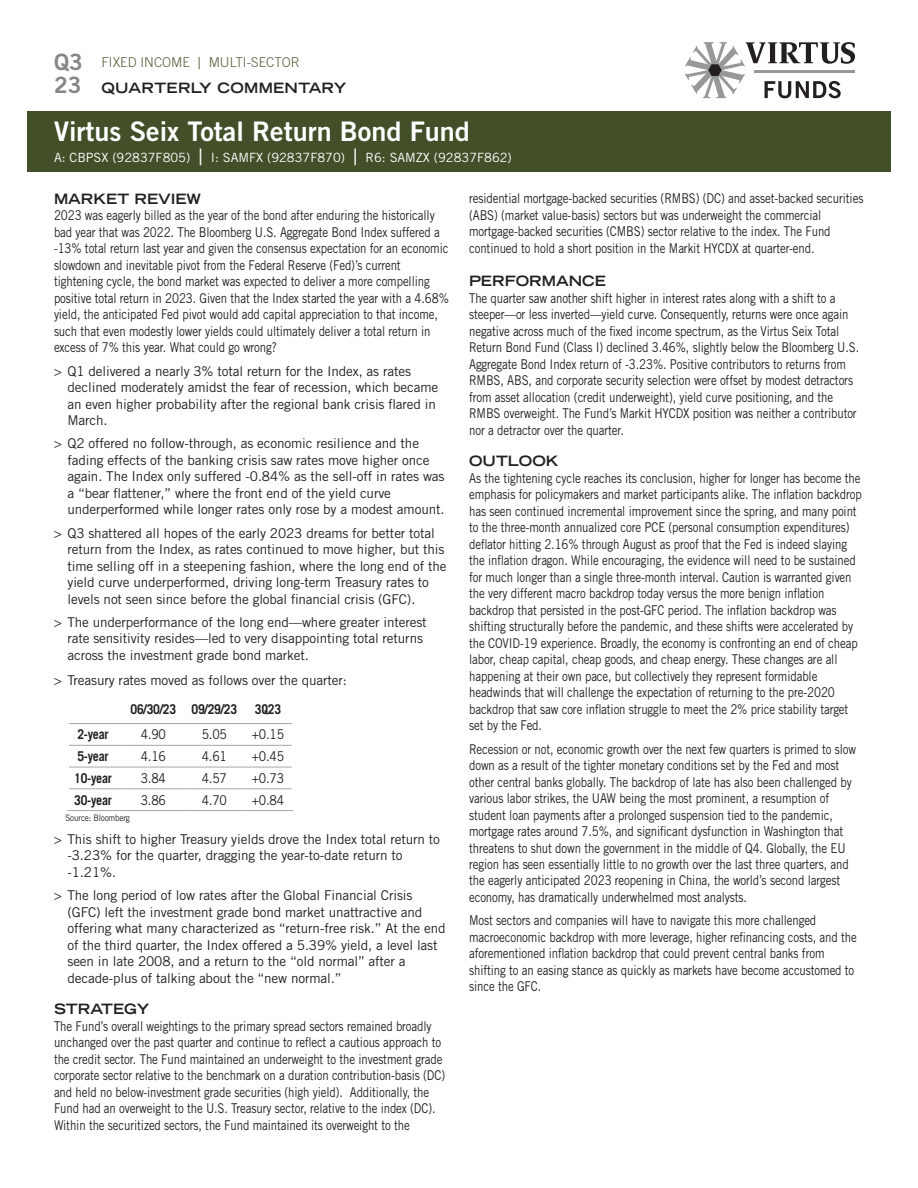
<style>
.page{position:relative;width:918px;height:1188px;background:#fff}
.page>*{position:absolute;margin:0;border:0;box-sizing:border-box;transform-origin:0 0}
.t1{font:27px "Trade Gothic LT Std Bd 2";color:#fff}
.t2{font:22.5px/22.5px "Trade Gothic LT Std Bd 2";color:#868686}
.t3{font:700 expanded 14.25px "Trade Gothic LH";color:#231f20}
.t4{font:700 expanded 14.25px "Trade Gothic LH";letter-spacing:.02em;color:#231f20}
.t5{font:13.5px/16.5px "Trade Gothic LT Std";letter-spacing:-.01em;color:#231f20;scale:.85 1}
.t6{font:13.5px/16.5px "Trade Gothic LT Std";letter-spacing:-.01em;color:#231f20}
.t7{font:13.5px "Trade Gothic LT Std";letter-spacing:-.01em;color:#231f20;scale:.9 1}
.t8{font:700 13.5px "Trade Gothic LT Std";letter-spacing:-.02em;color:#231f20;scale:.9 1}
.t9{font:300 13.5px "Trade Gothic LT Std";color:#57603d}
.t10{font:12.75px "Trade Gothic LT Std";color:#fff}
.t11{font:9px "Trade Gothic LT Std";letter-spacing:-.02em;color:#231f20;scale:.9 1}
.s1{font-size:16.5px}
.s2{font-size:22.5px}
</style>
<div class="page">
<div style="left:27px;top:111px;width:864px;height:61px;background:#424f28"></div>
<hr style="left:69px;top:767px;width:53px;height:1px;background:#a3a7a9">
<hr style="left:122px;top:767px;width:63px;height:1px;background:#a3a7a9">
<hr style="left:185px;top:767px;width:59px;height:1px;background:#a3a7a9">
<hr style="left:244px;top:767px;width:48px;height:1px;background:#a3a7a9">
<hr style="left:69px;top:788px;width:53px;height:1px;background:#a3a7a9">
<hr style="left:122px;top:788px;width:63px;height:1px;background:#a3a7a9">
<hr style="left:185px;top:788px;width:59px;height:1px;background:#a3a7a9">
<hr style="left:244px;top:788px;width:48px;height:1px;background:#a3a7a9">
<hr style="left:69px;top:723px;width:53px;height:1px;background:#a3a7a9">
<hr style="left:122px;top:723px;width:63px;height:1px;background:#a3a7a9">
<hr style="left:185px;top:723px;width:59px;height:1px;background:#a3a7a9">
<hr style="left:244px;top:723px;width:48px;height:1px;background:#a3a7a9">
<hr style="left:69px;top:745px;width:53px;height:1px;background:#a3a7a9">
<hr style="left:122px;top:745px;width:63px;height:1px;background:#a3a7a9">
<hr style="left:185px;top:745px;width:59px;height:1px;background:#a3a7a9">
<hr style="left:244px;top:745px;width:48px;height:1px;background:#a3a7a9">
<hr style="left:68px;top:810px;width:54px;height:1px;background:#a3a7a9">
<hr style="left:122px;top:810px;width:63px;height:1px;background:#a3a7a9">
<hr style="left:185px;top:810px;width:59px;height:1px;background:#a3a7a9">
<hr style="left:244px;top:810px;width:49px;height:1px;background:#a3a7a9">
<svg style="left:685px;top:42px;width:170px;height:56px"></svg>
<h2 class="t2" style="left:54px;top:51px;width:30px">Q3<br>23</h2>
<p class="t9" style="left:101px;top:55px;width:200px">FIXED INCOME <span class="s1">|</span> MULTI-SECTOR</p>
<p class="t4" style="left:101px;top:78px;width:246px">QUARTERLY COMMENTARY</p>
<h1 class="t1" style="left:54px;top:115px;width:417px">Virtus Seix Total Return Bond Fund</h1>
<p class="t10" style="left:54px;top:150px;width:459px">A: CBPSX (92837F805) <span class="s2">|</span> I: SAMFX (92837F870) <span class="s2">|</span> R6: SAMZX (92837F862)</p>
<p class="t3" style="left:54px;top:189px;width:149px">MARKET REVIEW</p>
<p class="t5" style="left:54px;top:207px;width:466px">2023 was eagerly billed as the year of the bond after enduring the historically bad year that was 2022. The Bloomberg U.S. Aggregate Bond Index suffered a -13% total return last year and given the consensus expectation for an economic slowdown and inevitable pivot from the Federal Reserve (Fed)’s current tightening cycle, the bond market was expected to deliver a more compelling positive total return in 2023. Given that the Index started the year with a 4.68% yield, the anticipated Fed pivot would add capital appreciation to that income, such that even modestly lower yields could ultimately deliver a total return in excess of 7% this year. What could go wrong?</p>
<p class="t6" style="left:67px;top:362px;width:372px;text-indent:-14px">&gt; Q1 delivered a nearly 3% total return for the Index, as rates declined moderately amidst the fear of recession, which became an even higher probability after the regional bank crisis flared in March.</p>
<p class="t6" style="left:67px;top:435px;width:379px;text-indent:-14px">&gt; Q2 offered no follow-through, as economic resilience and the fading effects of the banking crisis saw rates move higher once again. The Index only suffered -0.84% as the sell-off in rates was a “bear flattener,” where the front end of the yield curve underperformed while longer rates only rose by a modest amount.</p>
<p class="t6" style="left:67px;top:524px;width:381px;text-indent:-14px">&gt; Q3 shattered all hopes of the early 2023 dreams for better total return from the Index, as rates continued to move higher, but this time selling off in a steepening fashion, where the long end of the yield curve underperformed, driving long-term Treasury rates to levels not seen since before the global financial crisis (GFC).</p>
<p class="t6" style="left:67px;top:614px;width:361px;text-indent:-14px">&gt; The underperformance of the long end—where greater interest rate sensitivity resides—led to very disappointing total returns across the investment grade bond market.</p>
<p class="t6" style="left:54px;top:672px;width:294px">&gt; Treasury rates moved as follows over the quarter:</p>
<p class="t8" style="left:131px;top:701px;width:120px">06/30/23 09/29/23</p>
<p class="t8" style="left:255px;top:701px;width:31px">3Q23</p>
<p class="t8" style="left:77px;top:726px;width:36px">2-year</p>
<p class="t7" style="left:141px;top:726px;width:30px">4.90</p>
<p class="t7" style="left:202px;top:726px;width:30px">5.05</p>
<p class="t7" style="left:252px;top:726px;width:37px">+0.15</p>
<p class="t8" style="left:77px;top:748px;width:36px">5-year</p>
<p class="t7" style="left:141px;top:748px;width:30px">4.16</p>
<p class="t7" style="left:202px;top:748px;width:30px">4.61</p>
<p class="t7" style="left:252px;top:748px;width:37px">+0.45</p>
<p class="t8" style="left:74px;top:770px;width:43px">10-year</p>
<p class="t7" style="left:141px;top:770px;width:30px">3.84</p>
<p class="t7" style="left:202px;top:770px;width:30px">4.57</p>
<p class="t7" style="left:252px;top:770px;width:37px">+0.73</p>
<p class="t8" style="left:74px;top:791px;width:43px">30-year</p>
<p class="t7" style="left:141px;top:792px;width:30px">3.86</p>
<p class="t7" style="left:202px;top:792px;width:30px">4.70</p>
<p class="t7" style="left:252px;top:792px;width:37px">+0.84</p>
<p class="t11" style="left:66px;top:812px;width:73px">Source: Bloomberg</p>
<p class="t6" style="left:67px;top:831px;width:374px;text-indent:-14px">&gt; This shift to higher Treasury yields drove the Index total return to -3.23% for the quarter, dragging the year-to-date return to -1.21%.</p>
<p class="t6" style="left:67px;top:887px;width:380px;text-indent:-14px">&gt; The long period of low rates after the Global Financial Crisis (GFC) left the investment grade bond market unattractive and offering what many characterized as “return-free risk.” At the end of the third quarter, the Index offered a 5.39% yield, a level last seen in late 2008, and a return to the “old normal” after a decade-plus of talking about the “new normal.”</p>
<p class="t3" style="left:54px;top:1000px;width:97px">STRATEGY</p>
<p class="t5" style="left:54px;top:1017px;width:462px">The Fund’s overall weightings to the primary spread sectors remained broadly unchanged over the past quarter and continue to reflect a cautious approach to the credit sector. The Fund maintained an underweight to the investment grade corporate sector relative to the benchmark on a duration contribution-basis (DC) and held no below-investment grade securities (high yield). Additionally, the Fund had an overweight to the U.S. Treasury sector, relative to the index (DC).<br>Within the securitized sectors, the Fund maintained its overweight to the</p>
<p class="t5" style="left:469px;top:190px;width:465px">residential mortgage-backed securities (RMBS) (DC) and asset-backed securities (ABS) (market value-basis) sectors but was underweight the commercial mortgage-backed securities (CMBS) sector relative to the index. The Fund continued to hold a short position in the Markit HYCDX at quarter-end.</p>
<p class="t3" style="left:469px;top:272px;width:138px">PERFORMANCE</p>
<p class="t5" style="left:469px;top:290px;width:460px">The quarter saw another shift higher in interest rates along with a shift to a steeper—or less inverted—yield curve. Consequently, returns were once again negative across much of the fixed income spectrum, as the Virtus Seix Total Return Bond Fund (Class I) declined 3.46%, slightly below the Bloomberg U.S.<br>Aggregate Bond Index return of -3.23%. Positive contributors to returns from RMBS, ABS, and corporate security selection were offset by modest detractors from asset allocation (credit underweight), yield curve positioning, and the RMBS overweight. The Fund’s Markit HYCDX position was neither a contributor nor a detractor over the quarter.</p>
<p class="t3" style="left:469px;top:452px;width:91px">OUTLOOK</p>
<p class="t5" style="left:469px;top:470px;width:464px">As the tightening cycle reaches its conclusion, higher for longer has become the emphasis for policymakers and market participants alike. The inflation backdrop has seen continued incremental improvement since the spring, and many point to the three-month annualized core PCE (personal consumption expenditures) deflator hitting 2.16% through August as proof that the Fed is indeed slaying the inflation dragon. While encouraging, the evidence will need to be sustained for much longer than a single three-month interval. Caution is warranted given the very different macro backdrop today versus the more benign inflation backdrop that persisted in the post-GFC period. The inflation backdrop was shifting structurally before the pandemic, and these shifts were accelerated by the COVID-19 experience. Broadly, the economy is confronting an end of cheap labor, cheap capital, cheap goods, and cheap energy. These changes are all happening at their own pace, but collectively they represent formidable headwinds that will challenge the expectation of returning to the pre-2020 backdrop that saw core inflation struggle to meet the 2% price stability target set by the Fed.</p>
<p class="t5" style="left:469px;top:740px;width:457px">Recession or not, economic growth over the next few quarters is primed to slow down as a result of the tighter monetary conditions set by the Fed and most other central banks globally. The backdrop of late has also been challenged by various labor strikes, the UAW being the most prominent, a resumption of student loan payments after a prolonged suspension tied to the pandemic, mortgage rates around 7.5%, and significant dysfunction in Washington that threatens to shut down the government in the middle of Q4. Globally, the EU region has seen essentially little to no growth over the last three quarters, and the eagerly anticipated 2023 reopening in China, the world’s second largest economy, has dramatically underwhelmed most analysts.</p>
<p class="t5" style="left:469px;top:912px;width:458px">Most sectors and companies will have to navigate this more challenged macroeconomic backdrop with more leverage, higher refinancing costs, and the aforementioned inflation backdrop that could prevent central banks from shifting to an easing stance as quickly as markets have become accustomed to since the GFC.</p>
</div>
